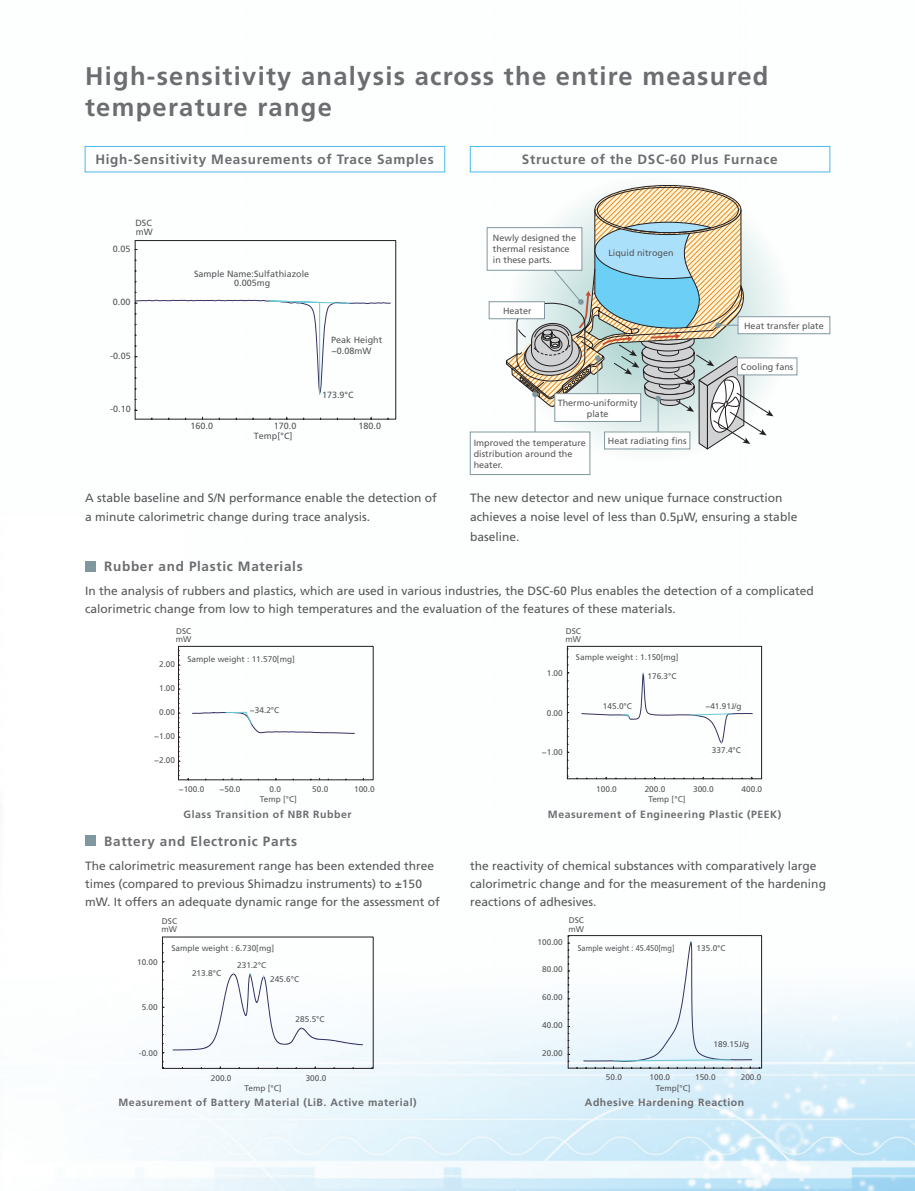
<style>
.page{position:relative;width:915px;height:1191px;background:#fff}
.page>*{position:absolute;margin:0;border:0;box-sizing:border-box;transform-origin:0 0}
.t1{font:700 25.5px/30.6px "Frutiger";letter-spacing:.05em;color:#6c6d70}
.t2{font:700 13.5px "Frutiger";letter-spacing:.05em;color:#6c6d70}
.t3{font:12px/18px "Frutiger";color:#57585a}
.t4{font:700 10.5px "Frutiger";letter-spacing:.05em;color:#6c6d70}
.t5{font:9px/10.8px "Frutiger";color:#57585a}
.t6{font:8.25px/8.1px "Frutiger";color:#57585a}
.t7{font:8.25px "Frutiger";color:#57585a;scale:.9 1}
</style>
<div class="page">
<img style="left:84px;top:145px;width:830px;height:1046px">
<svg style="left:358px;top:145px;width:158px;height:292px"></svg>
<div style="left:487px;top:228px;width:94px;height:42px;background:#fff"></div>
<div style="left:486px;top:227px;width:96px;height:44px;border:1px solid #81979f"></div>
<svg style="left:505px;top:185px;width:11px;height:223px"></svg>
<div style="left:489px;top:302px;width:55px;height:17px;background:#fff"></div>
<div style="left:488px;top:301px;width:56px;height:18px;border:1px solid #81979f"></div>
<div style="left:737px;top:317px;width:92px;height:17px;background:#fff"></div>
<div style="left:737px;top:316px;width:93px;height:18px;border:1px solid #81979f"></div>
<div style="left:470px;top:432px;width:119px;height:42px;background:#fff"></div>
<div style="left:469px;top:431px;width:121px;height:44px;border:1px solid #81979f"></div>
<div style="left:737px;top:358px;width:59px;height:17px;background:#fff"></div>
<div style="left:736px;top:357px;width:61px;height:18px;border:1px solid #81979f"></div>
<svg style="left:516px;top:145px;width:257px;height:327px"></svg>
<div style="left:554px;top:394px;width:86px;height:27px;background:#fff"></div>
<div style="left:554px;top:393px;width:87px;height:29px;border:1px solid #81979f"></div>
<div style="left:85px;top:146px;width:360px;height:26px;border:1px solid #4abbeb"></div>
<div style="left:469px;top:146px;width:361px;height:26px;border:1px solid #4abbeb"></div>
<div style="left:85px;top:835px;width:11px;height:11px;background:#81979f"></div>
<div style="left:85px;top:561px;width:11px;height:10px;background:#81979f"></div>
<svg style="left:162px;top:936px;width:211px;height:132px"></svg>
<svg style="left:567px;top:935px;width:194px;height:133px"></svg>
<svg style="left:178px;top:646px;width:195px;height:134px"></svg>
<svg style="left:566px;top:646px;width:195px;height:133px"></svg>
<svg style="left:136px;top:240px;width:260px;height:179px"></svg>
<hr style="left:135px;top:240px;width:1px;height:179px;background:#231f20">
<svg style="left:135px;top:300px;width:255px;height:100px"></svg>
<h1 class="t1" style="left:85px;top:63px;width:684px">High-sensitivity analysis across the entire measured temperature range</h1>
<p class="t2" style="left:95px;top:154px;width:339px">High-Sensitivity Measurements of Trace Samples</p>
<p class="t2" style="left:521px;top:154px;width:257px">Structure of the DSC-60 Plus Furnace</p>
<p class="t5" style="left:135px;top:218px;width:18px">DSC</p>
<p class="t5" style="left:136px;top:227px;width:19px">mW</p>
<p class="t5" style="left:113px;top:244px;width:19px">0.05</p>
<p class="t5" style="left:113px;top:297px;width:19px">0.00</p>
<p class="t5" style="left:110px;top:351px;width:22px">-0.05</p>
<p class="t5" style="left:110px;top:404px;width:22px">-0.10</p>
<p class="t5" style="left:194px;top:270px;width:117px;line-height:9px;text-align:center">Sample Name:Sulfathiazole<br>0.005mg</p>
<p class="t5" style="left:331px;top:335px;width:53px">Peak Height</p>
<p class="t5" style="left:331px;top:346px;width:41px">−0.08mW</p>
<p class="t5" style="left:322px;top:390px;width:33px">173.9°C</p>
<p class="t5" style="left:190px;top:421px;width:24px">160.0</p>
<p class="t5" style="left:274px;top:421px;width:24px">170.0</p>
<p class="t5" style="left:358px;top:421px;width:24px">180.0</p>
<p class="t5" style="left:254px;top:431px;width:40px">Temp[°C]</p>
<p class="t5" style="left:493px;top:233px;width:85px">Newly designed the thermal resistance in these parts.</p>
<p class="t5" style="left:503px;top:306px;width:30px">Heater</p>
<p class="t5" style="left:608px;top:248px;width:67px">Liquid nitrogen</p>
<p class="t5" style="left:557px;top:398px;width:82px;text-align:center">Thermo-uniformity plate</p>
<p class="t5" style="left:473px;top:438px;width:114px">Improved the temperature distribution around the heater.</p>
<p class="t5" style="left:607px;top:436px;width:80px">Heat radiating fins</p>
<p class="t5" style="left:743px;top:321px;width:81px">Heat transfer plate</p>
<p class="t5" style="left:740px;top:362px;width:54px">Cooling fans</p>
<p class="t3" style="left:85px;top:489px;width:353px;line-height:19.5px">A stable baseline and S/N performance enable the detection of a minute calorimetric change during trace analysis.</p>
<p class="t3" style="left:470px;top:489px;width:328px;line-height:19.5px">The new detector and new unique furnace construction achieves a noise level of less than 0.5μW, ensuring a stable baseline.</p>
<p class="t2" style="left:104px;top:561px;width:200px">Rubber and Plastic Materials</p>
<p class="t3" style="left:85px;top:582px;width:730px">In the analysis of rubbers and plastics, which are used in various industries, the DSC-60 Plus enables the detection of a complicated calorimetric change from low to high temperatures and the evaluation of the features of these materials.</p>
<p class="t6" style="left:176px;top:627px;width:17px">DSC mW</p>
<p class="t6" style="left:565px;top:627px;width:17px">DSC mW</p>
<p class="t6" style="left:159px;top:660px;width:18px">2.00</p>
<p class="t6" style="left:159px;top:684px;width:18px">1.00</p>
<p class="t6" style="left:159px;top:708px;width:18px">0.00</p>
<p class="t6" style="left:154px;top:732px;width:23px">−1.00</p>
<p class="t6" style="left:154px;top:756px;width:23px">−2.00</p>
<p class="t6" style="left:187px;top:655px;width:109px">Sample weight : 11.570[mg]</p>
<p class="t6" style="left:575px;top:654px;width:104px">Sample weight : 1.150[mg]</p>
<p class="t6" style="left:602px;top:702px;width:30px">145.0°C</p>
<p class="t6" style="left:546px;top:669px;width:18px">1.00</p>
<p class="t6" style="left:546px;top:709px;width:18px">0.00</p>
<p class="t6" style="left:541px;top:749px;width:23px">−1.00</p>
<p class="t6" style="left:647px;top:673px;width:30px">176.3°C</p>
<p class="t6" style="left:250px;top:706px;width:31px">−34.2°C</p>
<p class="t6" style="left:705px;top:703px;width:38px">−41.91J/g</p>
<p class="t6" style="left:711px;top:747px;width:30px">337.4°C</p>
<p class="t6" style="left:179px;top:785px;width:27px">−100.0</p>
<p class="t6" style="left:219px;top:785px;width:23px">−50.0</p>
<p class="t6" style="left:269px;top:785px;width:13px">0.0</p>
<p class="t6" style="left:312px;top:785px;width:18px">50.0</p>
<p class="t6" style="left:354px;top:785px;width:22px">100.0</p>
<p class="t6" style="left:596px;top:785px;width:22px">100.0</p>
<p class="t6" style="left:644px;top:785px;width:22px">200.0</p>
<p class="t6" style="left:692px;top:785px;width:22px">300.0</p>
<p class="t6" style="left:741px;top:785px;width:22px">400.0</p>
<p class="t6" style="left:260px;top:796px;width:39px">Temp [°C]</p>
<p class="t6" style="left:648px;top:796px;width:39px">Temp [°C]</p>
<p class="t4" style="left:183px;top:810px;width:169px">Glass Transition of NBR Rubber</p>
<p class="t4" style="left:547px;top:810px;width:235px">Measurement of Engineering Plastic (PEEK)</p>
<p class="t2" style="left:104px;top:835px;width:194px">Battery and Electronic Parts</p>
<p class="t3" style="left:85px;top:857px;width:356px">The calorimetric measurement range has been extended three times (compared to previous Shimadzu instruments) to ±150 mW. It offers an adequate dynamic range for the assessment of</p>
<p class="t3" style="left:470px;top:857px;width:357px">the reactivity of chemical substances with comparatively large calorimetric change and for the measurement of the hardening reactions of adhesives.</p>
<p class="t6" style="left:161px;top:917px;width:17px">DSC mW</p>
<p class="t6" style="left:568px;top:917px;width:17px">DSC mW</p>
<p class="t6" style="left:137px;top:958px;width:22px">10.00</p>
<p class="t6" style="left:142px;top:1004px;width:18px">5.00</p>
<p class="t6" style="left:139px;top:1049px;width:20px">-0.00</p>
<p class="t6" style="left:171px;top:944px;width:104px">Sample weight : 6.730[mg]</p>
<p class="t6" style="left:192px;top:969px;width:30px">213.8°C</p>
<p class="t6" style="left:237px;top:961px;width:30px">231.2°C</p>
<p class="t6" style="left:270px;top:975px;width:30px">245.6°C</p>
<p class="t6" style="left:295px;top:1015px;width:30px">285.5°C</p>
<p class="t6" style="left:537px;top:938px;width:27px">100.00</p>
<p class="t6" style="left:542px;top:966px;width:22px">80.00</p>
<p class="t6" style="left:542px;top:994px;width:22px">60.00</p>
<p class="t6" style="left:542px;top:1021px;width:22px">40.00</p>
<p class="t6" style="left:542px;top:1049px;width:22px">20.00</p>
<p class="t7" style="left:577px;top:945px;width:109px">Sample weight : 45.450[mg]</p>
<p class="t6" style="left:696px;top:944px;width:30px">135.0°C</p>
<p class="t6" style="left:713px;top:1040px;width:37px">189.15J/g</p>
<p class="t6" style="left:605px;top:1074px;width:18px">50.0</p>
<p class="t6" style="left:649px;top:1074px;width:22px">100.0</p>
<p class="t6" style="left:695px;top:1074px;width:22px">150.0</p>
<p class="t6" style="left:740px;top:1074px;width:22px">200.0</p>
<p class="t6" style="left:655px;top:1084px;width:36px">Temp[°C]</p>
<p class="t6" style="left:211px;top:1074px;width:22px">200.0</p>
<p class="t6" style="left:305px;top:1074px;width:22px">300.0</p>
<p class="t6" style="left:244px;top:1084px;width:39px">Temp [°C]</p>
<p class="t4" style="left:118px;top:1098px;width:299px">Measurement of Battery Material (LiB. Active material)</p>
<p class="t4" style="left:584px;top:1098px;width:161px">Adhesive Hardening Reaction</p>
</div>
